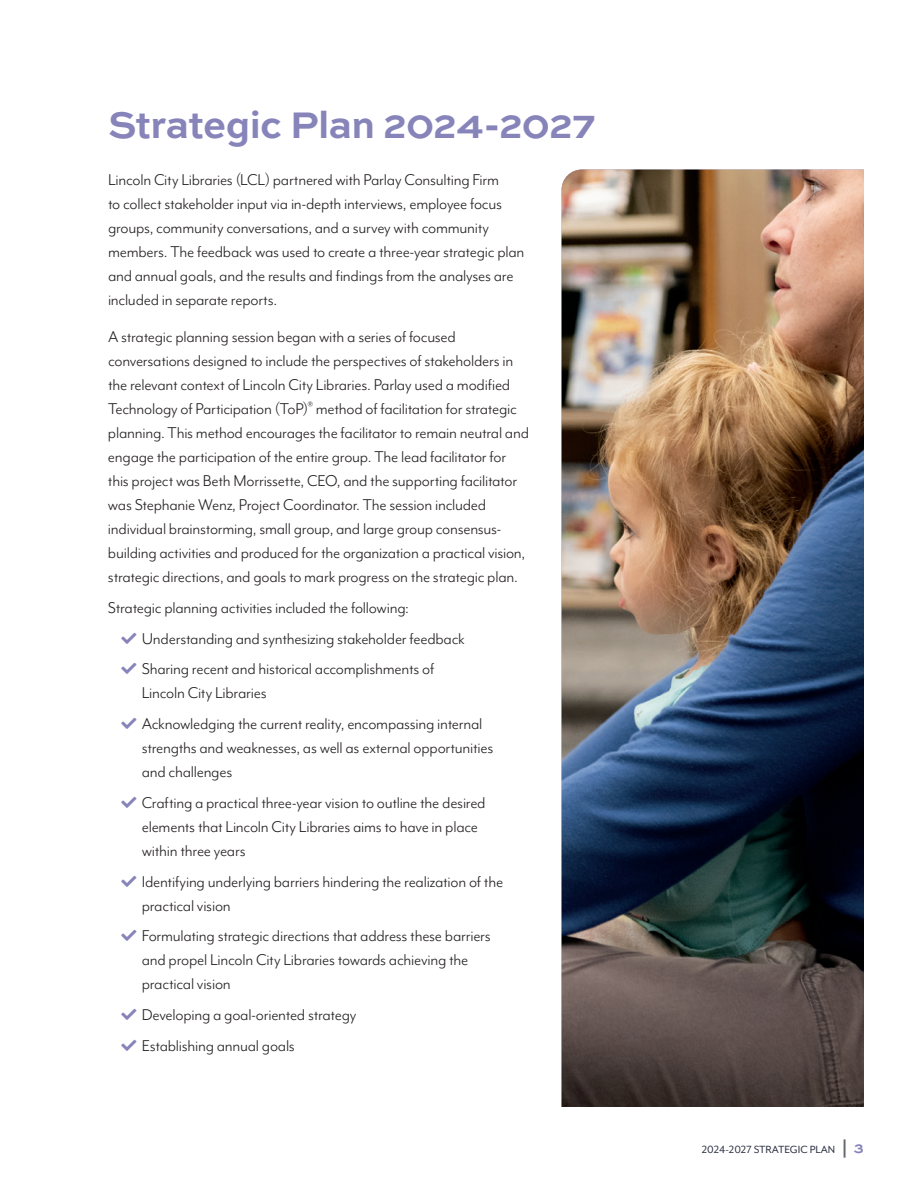
<style>
.page{position:relative;width:918px;height:1188px;background:#fff}
.page>*{position:absolute;margin:0;border:0;box-sizing:border-box;transform-origin:0 0}
.t1{font:700 39px "Sweet Sans Pro";letter-spacing:-.02em;color:#8784ba}
.t2{font:18px/24px "Mr Eaves Mod OT";letter-spacing:-.015em;color:#231f20}
.t3{font:12px "Mr Eaves Mod OT";color:#2f3445}
.s1{color:#8784ba}
.s2{font-family:"Sweet Sans Pro";font-weight:700;font-size:15px;color:#63666a}
.s3{font-family:"Sweet Sans Pro";font-weight:700;font-size:15px;color:#8784ba}
</style>
<div class="page">
<img style="left:562px;top:170px;width:302px;height:937px">
<h1 class="t1" style="left:108px;top:95px;width:490px">Strategic Plan 2024-2027</h1>
<p class="t2" style="left:108px;top:168px;width:418px">Lincoln City Libraries (LCL) partnered with Parlay Consulting Firm<br>to collect stakeholder input via in-depth interviews, employee focus groups, community conversations, and a survey with community members. The feedback was used to create a three-year strategic plan and annual goals, and the results and findings from the analyses are included in separate reports.</p>
<p class="t2" style="left:108px;top:325px;width:423px">A strategic planning session began with a series of focused conversations designed to include the perspectives of stakeholders in the relevant context of Lincoln City Libraries. Parlay used a modified Technology of Participation (ToP)<sup>®</sup> method of facilitation for strategic planning. This method encourages the facilitator to remain neutral and engage the participation of the entire group. The lead facilitator for this project was Beth Morrissette, CEO, and the supporting facilitator was Stephanie Wenz, Project Coordinator. The session included individual brainstorming, small group, and large group consensus&shy;building activities and produced for the organization a practical vision, strategic directions, and goals to mark progress on the strategic plan.</p>
<p class="t2" style="left:108px;top:596px;width:303px">Strategic planning activities included the following:</p>
<p class="t2" style="left:122px;top:627px;width:345px"><span class="s1">★</span> Understanding and synthesizing stakeholder feedback</p>
<p class="t2" style="left:142px;top:657px;width:294px;text-indent:-20px"><span class="s1">★</span> Sharing recent and historical accomplishments of<br>Lincoln City Libraries</p>
<p class="t2" style="left:142px;top:712px;width:353px;text-indent:-20px"><span class="s1">★</span> Acknowledging the current reality, encompassing internal strengths and weaknesses, as well as external opportunities and challenges</p>
<p class="t2" style="left:142px;top:791px;width:345px;text-indent:-20px"><span class="s1">★</span> Crafting a practical three-year vision to outline the desired elements that Lincoln City Libraries aims to have in place within three years</p>
<p class="t2" style="left:142px;top:870px;width:363px;text-indent:-20px"><span class="s1">★</span> Identifying underlying barriers hindering the realization of the practical vision</p>
<p class="t2" style="left:142px;top:924px;width:351px;text-indent:-20px"><span class="s1">★</span> Formulating strategic directions that address these barriers and propel Lincoln City Libraries towards achieving the practical vision</p>
<p class="t2" style="left:122px;top:1003px;width:236px"><span class="s1">★</span> Developing a goal-oriented strategy</p>
<p class="t2" style="left:122px;top:1034px;width:175px"><span class="s1">★</span> Establishing annual goals</p>
<p class="t3" style="left:702px;top:1143px;width:164px">2024-2027 STRATEGIC PLAN <span class="s2">|</span> <span class="s3">3</span></p>
</div>
